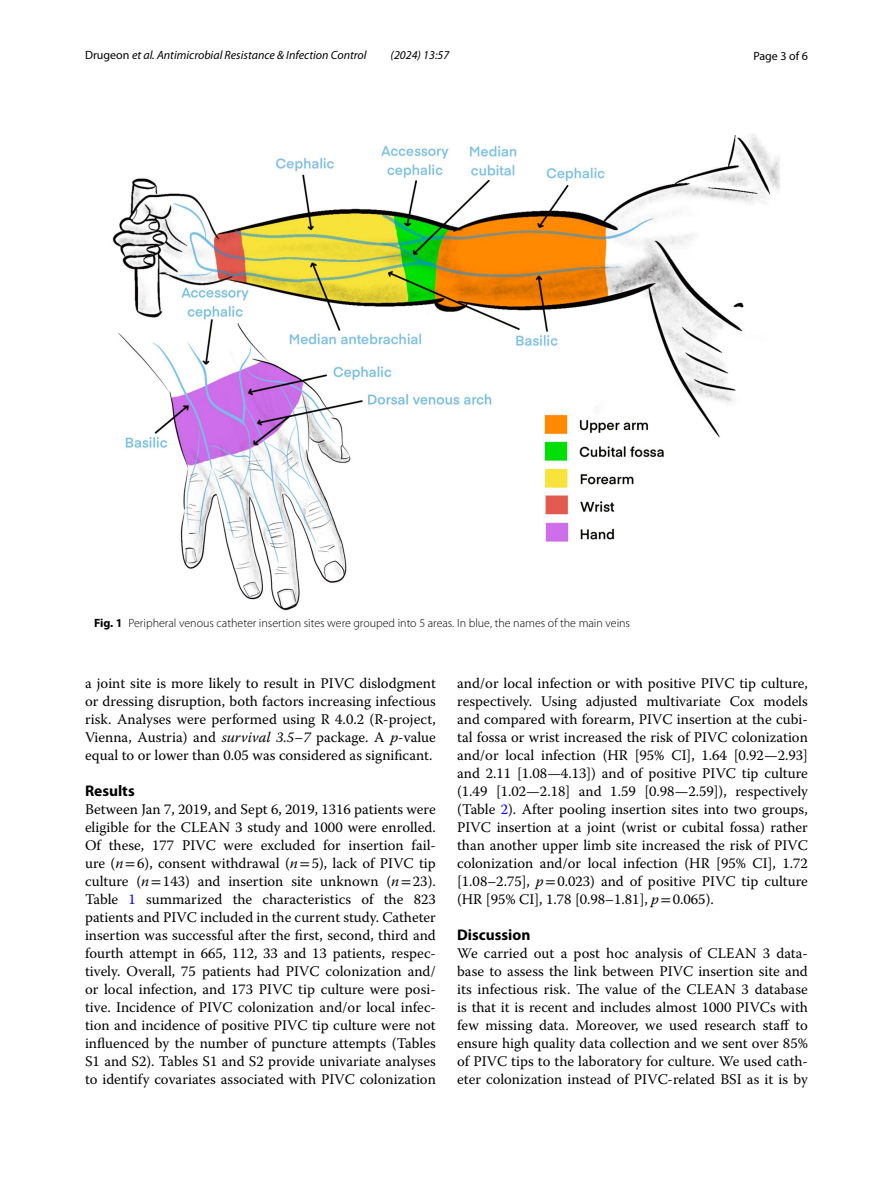
<style>
.page{position:relative;width:893px;height:1187px;background:#fff}
.page>*{position:absolute;margin:0;border:0;box-sizing:border-box;transform-origin:0 0}
.t1{font:700 15.45px "Myriad Pro";color:#000}
.t2{font:14.7px/18px "Warnock Pro";color:#000;text-align:justify}
.t3{font:300 12px "Myriad Pro";color:#000}
.t4{font:italic 12px "Myriad Pro";color:#000}
.t5{font:12px "Myriad Pro";color:#000}
.s1{font-style:normal}
.s2{font-weight:700}
.s3{font-style:italic}
.s4{font-family:"STIX"}
.s5{color:#00f}
</style>
<div class="page">
<img style="left:112px;top:134px;width:668px;height:477px">
<p class="t4" style="left:85px;top:48px;width:283px"><span class="s1">Drugeon</span> et al. Antimicrobial Resistance &amp; Infection Control</p>
<p class="t4" style="left:391px;top:48px;width:60px">(2024) 13:57</p>
<p class="t5" style="left:753px;top:48px;width:56px">Page 3 of 6</p>
<p class="t3" style="left:94px;top:616px;width:538px"><span class="s2">Fig. 1</span> Peripheral venous catheter insertion sites were grouped into 5 areas. In blue, the names of the main veins</p>
<p class="t2" style="left:85px;top:673px;width:352px">a joint site is more likely to result in PIVC dislodgment or dressing disruption, both factors increasing infectious risk. Analyses were performed using R 4.0.2 (R-project, Vienna, Austria) and <span class="s3">survival 3.5–7</span> package. A <span class="s3">p</span>-value equal to or lower than 0.05 was considered as significant.</p>
<p class="t1" style="left:85px;top:780px;width:51px">Results</p>
<p class="t2" style="left:85px;top:799px;width:352px">Between Jan 7, 2019, and Sept 6, 2019, 1316 patients were eligible for the CLEAN 3 study and 1000 were enrolled.<br>Of these, 177 PIVC were excluded for insertion fail&shy;ure (<span class="s3">n</span><span class="s4">=</span>6), consent withdrawal (<span class="s3">n</span><span class="s4">=</span>5), lack of PIVC tip culture (<span class="s3">n</span><span class="s4">=</span>143) and insertion site unknown (<span class="s3">n</span><span class="s4">=</span>23).<br>Table <span class="s5">1</span> summarized the characteristics of the 823 patients and PIVC included in the current study. Catheter insertion was successful after the first, second, third and fourth attempt in 665, 112, 33 and 13 patients, respec&shy;tively. Overall, 75 patients had PIVC colonization and/ or local infection, and 173 PIVC tip culture were posi&shy;tive. Incidence of PIVC colonization and/or local infec&shy;tion and incidence of positive PIVC tip culture were not influenced by the number of puncture attempts (Tables S1 and S2). Tables S1 and S2 provide univariate analyses to identify covariates associated with PIVC colonization</p>
<p class="t2" style="left:457px;top:673px;width:352px">and/or local infection or with positive PIVC tip culture, respectively. Using adjusted multivariate Cox models and compared with forearm, PIVC insertion at the cubi&shy;tal fossa or wrist increased the risk of PIVC colonization and/or local infection (HR [95% CI], 1.64 [0.92—2.93] and 2.11 [1.08—4.13]) and of positive PIVC tip culture (1.49 [1.02—2.18] and 1.59 [0.98—2.59]), respectively (Table <span class="s5">2</span>). After pooling insertion sites into two groups, PIVC insertion at a joint (wrist or cubital fossa) rather than another upper limb site increased the risk of PIVC colonization and/or local infection (HR [95% CI], 1.72 [1.08–2.75], <span class="s3">p</span><span class="s4">=</span>0.023) and of positive PIVC tip culture (HR [95% CI], 1.78 [0.98–1.81], <span class="s3">p</span><span class="s4">=</span>0.065).</p>
<p class="t1" style="left:457px;top:924px;width:75px">Discussion</p>
<p class="t2" style="left:457px;top:943px;width:352px">We carried out a post hoc analysis of CLEAN 3 data&shy;base to assess the link between PIVC insertion site and its infectious risk. The value of the CLEAN 3 database is that it is recent and includes almost 1000 PIVCs with few missing data. Moreover, we used research staff to ensure high quality data collection and we sent over 85% of PIVC tips to the laboratory for culture. We used cath&shy;eter colonization instead of PIVC-related BSI as it is by</p>
</div>
